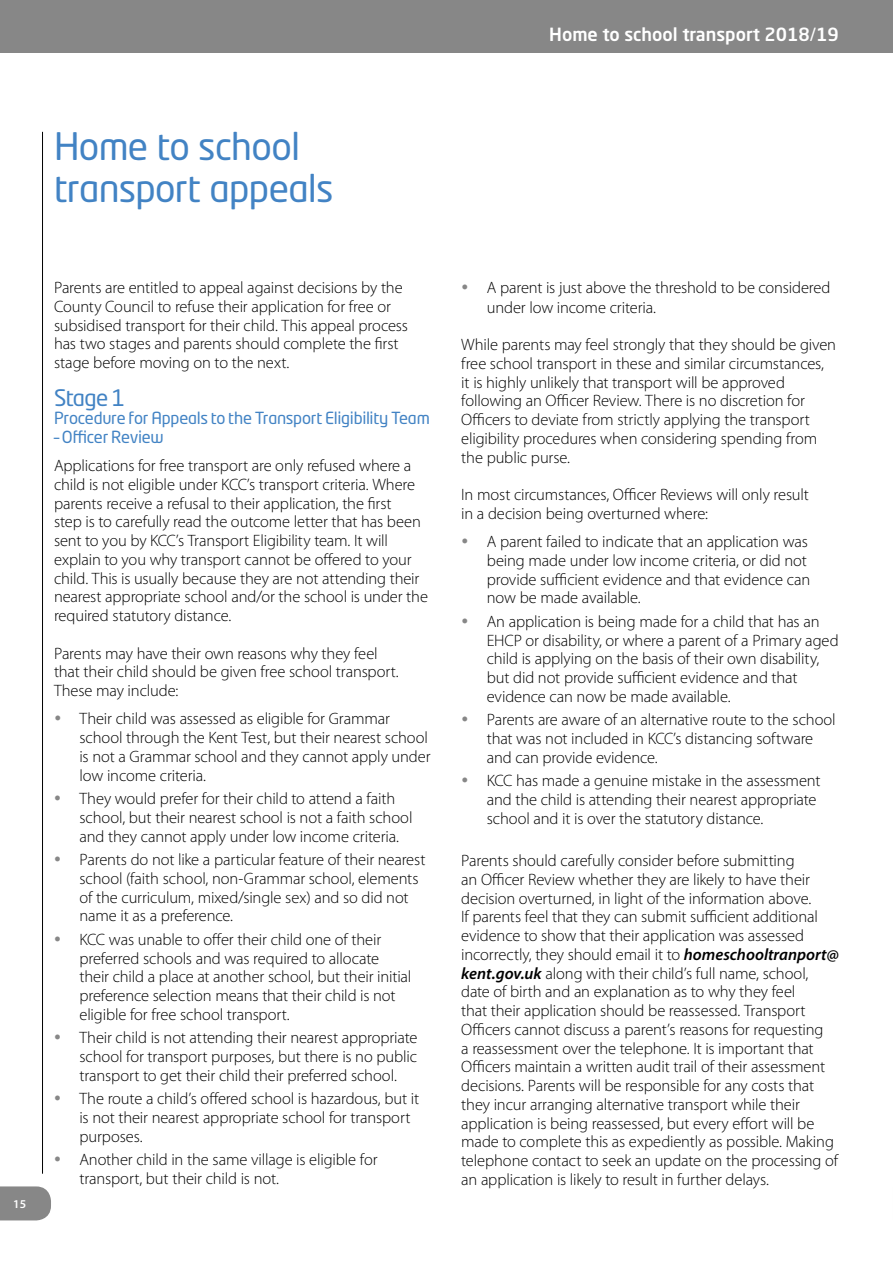
<style>
.page{position:relative;width:893px;height:1263px;background:#fff}
.page>*{position:absolute;margin:0;border:0;box-sizing:border-box;transform-origin:0 0}
.t1{font:37.5px/42px "Neo Tech Std";letter-spacing:-.015em;color:#4283c4}
.t2{font:22.5px "Neo Tech Std";letter-spacing:-.03em;color:#4283c4}
.t3{font:500 18px "Neo Sans Std";color:#fff}
.t4{font:300 16.5px/18.8px "Myriad Pro";letter-spacing:-.01em;color:#000}
.t5{font:16.5px "Neo Tech Std";letter-spacing:-.02em;color:#4283c4}
.t6{font:600 12px "Myriad Pro";color:#fff}
.s1{font-weight:400}
.s2{font-weight:600;font-style:italic}
</style>
<div class="page">
<div style="left:0;top:0;width:893px;height:53px;background:#878787"></div>
<svg style="left:0;top:1186px;width:51px;height:34px;background:#8e8e8e"></svg>
<hr style="left:42px;top:132px;width:1px;height:1042px;background:#000">
<p class="t3" style="left:549px;top:23px;width:291px">Home to school transport 2018<span class="s1">/</span>19</p>
<h1 class="t1" style="left:54px;top:124px;width:281px">Home to school transport appeals</h1>
<p class="t6" style="left:13px;top:1196px;width:14px">15</p>
<p class="t4" style="left:54px;top:278px;width:356px">Parents are entitled to appeal against decisions by the County Council to refuse their application for free or subsidised transport for their child. This appeal process has two stages and parents should complete the first stage before moving on to the next.</p>
<h2 class="t2" style="left:54px;top:383px;width:73px">Stage 1</h2>
<p class="t5" style="left:54px;top:408px;width:377px">Procedure for Appeals to the Transport Eligibility Team</p>
<p class="t5" style="left:54px;top:427px;width:111px">– Officer Review</p>
<p class="t4" style="left:54px;top:456px;width:376px">Applications for free transport are only refused where a child is not eligible under KCC’s transport criteria. Where parents receive a refusal to their application, the first<br>step is to carefully read the outcome letter that has been sent to you by KCC’s Transport Eligibility team. It will explain to you why transport cannot be offered to your child. This is usually because they are not attending their nearest appropriate school and/or the school is under the required statutory distance.</p>
<p class="t4" style="left:54px;top:644px;width:346px">Parents may have their own reasons why they feel that their child should be given free school transport.<br>These may include:</p>
<p class="t4" style="left:80px;top:709px;width:353px">Their child was assessed as eligible for Grammar school through the Kent Test, but their nearest school is not a Grammar school and they cannot apply under low income criteria.</p>
<p class="t4" style="left:79px;top:789px;width:334px">They would prefer for their child to attend a faith school, but their nearest school is not a faith school and they cannot apply under low income criteria.</p>
<p class="t4" style="left:79px;top:850px;width:347px">Parents do not like a particular feature of their nearest school (faith school, non-Grammar school, elements of the curriculum, mixed/single sex) and so did not name it as a preference.</p>
<p class="t4" style="left:79px;top:930px;width:333px">KCC was unable to offer their child one of their preferred schools and was required to allocate their child a place at another school, but their initial preference selection means that their child is not eligible for free school transport.</p>
<p class="t4" style="left:79px;top:1028px;width:339px;text-align:justify">Their child is not attending their nearest appropriate school for transport purposes, but there is no public transport to get their child their preferred school.</p>
<p class="t4" style="left:79px;top:1089px;width:341px">The route a child’s offered school is hazardous, but it is not their nearest appropriate school for transport purposes.</p>
<p class="t4" style="left:79px;top:1150px;width:300px">Another child in the same village is eligible for transport, but their child is not.</p>
<p class="t4" style="left:487px;top:277px;width:345px;line-height:19.8px">A parent is just above the threshold to be considered under low income criteria.</p>
<p class="t4" style="left:461px;top:335px;width:376px">While parents may feel strongly that they should be given free school transport in these and similar circumstances, it is highly unlikely that transport will be approved following an Officer Review. There is no discretion for Officers to deviate from strictly applying the transport eligibility procedures when considering spending from the public purse.</p>
<p class="t4" style="left:461px;top:485px;width:349px">In most circumstances, Officer Reviews will only result in a decision being overturned where:</p>
<p class="t4" style="left:487px;top:532px;width:325px">A parent failed to indicate that an application was being made under low income criteria, or did not provide sufficient evidence and that evidence can now be made available.</p>
<p class="t4" style="left:487px;top:612px;width:353px">An application is being made for a child that has an EHCP or disability, or where a parent of a Primary aged child is applying on the basis of their own disability, but did not provide sufficient evidence and that evidence can now be made available.</p>
<p class="t4" style="left:487px;top:710px;width:350px">Parents are aware of an alternative route to the school that was not included in KCC’s distancing software and can provide evidence.</p>
<p class="t4" style="left:487px;top:771px;width:335px">KCC has made a genuine mistake in the assessment and the child is attending their nearest appropriate school and it is over the statutory distance.</p>
<p class="t4" style="left:461px;top:851px;width:379px">Parents should carefully consider before submitting<br>an Officer Review whether they are likely to have their decision overturned, in light of the information above.<br>If parents feel that they can submit sufficient additional evidence to show that their application was assessed incorrectly, they should email it to <span class="s2">homeschooltranport@ kent.gov.uk</span> along with their child’s full name, school, date of birth and an explanation as to why they feel<br>that their application should be reassessed. Transport Officers cannot discuss a parent’s reasons for requesting<br>a reassessment over the telephone. It is important that Officers maintain a written audit trail of their assessment decisions. Parents will be responsible for any costs that they incur arranging alternative transport while their application is being reassessed, but every effort will be made to complete this as expediently as possible. Making telephone contact to seek an update on the processing of an application is likely to result in further delays.</p>
</div>
